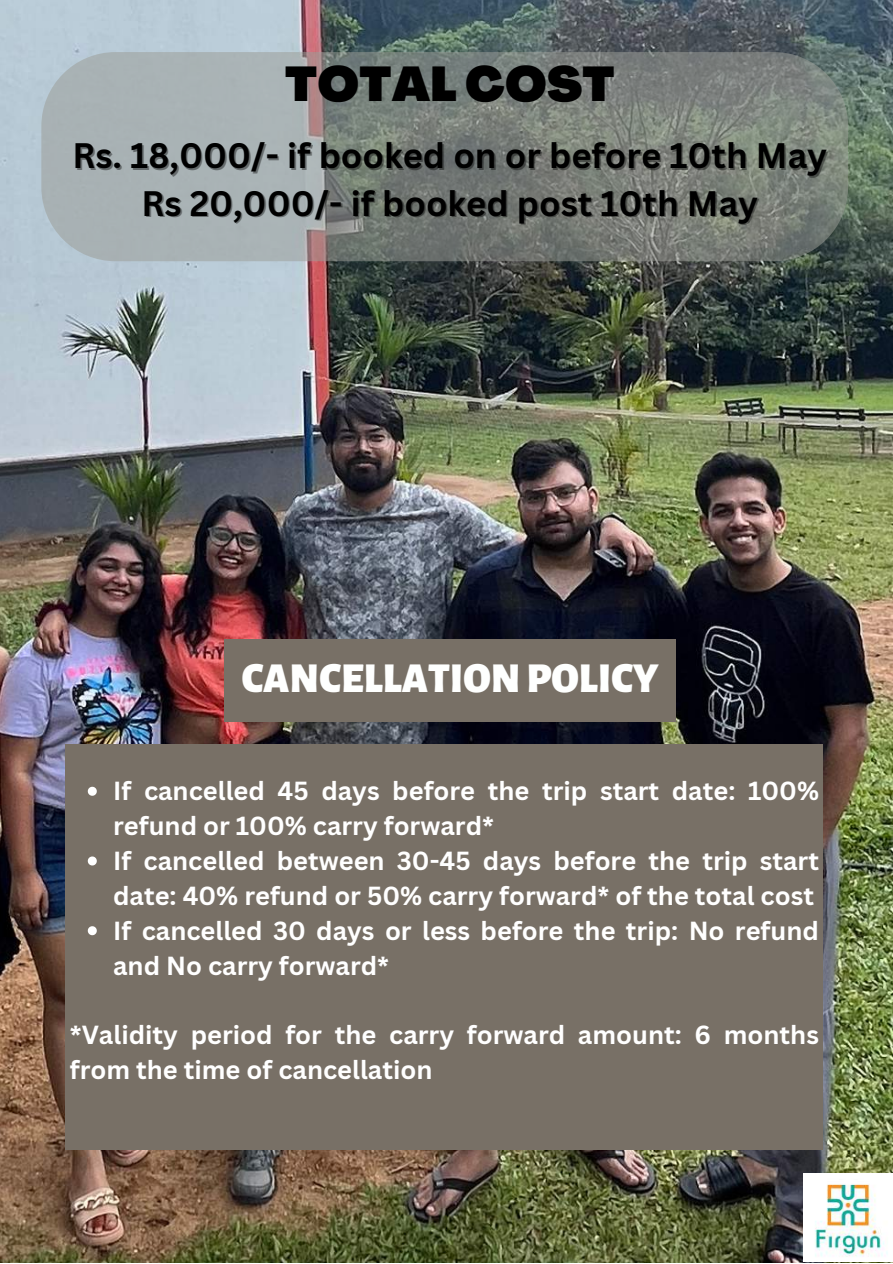
<style>
.page{position:relative;width:893px;height:1264px;background:#fff}
.page>*{position:absolute;margin:0;border:0;box-sizing:border-box;transform-origin:0 0}
.t1{font:900 48px "Agrandir";color:#000}
.t2{font:900 42px "Alegreya Sans SC";color:#fefffe}
.t3{font:700 34.5px/47.2px "Canva Sans";color:#000;text-align:center}
.t4{font:700 25.5px/34.8px "Canva Sans";color:#fff}
</style>
<div class="page">
<img style="left:0;top:0;width:892px;height:1262px">
<img style="left:803px;top:1173px;width:89px;height:88px">
<div style="left:65px;top:744px;width:757px;height:405px;background:#787066"></div>
<svg style="left:88px;top:786px;width:9px;height:9px"></svg>
<svg style="left:88px;top:856px;width:9px;height:9px"></svg>
<svg style="left:88px;top:926px;width:9px;height:9px"></svg>
<div style="left:224px;top:639px;width:451px;height:82px;background:#787066"></div>
<svg style="left:41px;top:52px;width:807px;height:209px;background:#89908d"></svg>
<h1 class="t1" style="left:285px;top:65px;width:331px">TOTAL COST</h1>
<h3 class="t3" style="left:72px;top:131px;width:756px">Rs. 18,000/- if booked on or before 10th May<br>Rs 20,000/- if booked post 10th May</h3>
<h2 class="t2" style="left:242px;top:658px;width:417px">CANCELLATIONPOLICY</h2>
<p class="t4" style="left:113px;top:773px;width:707px">If cancelled 45 days before the trip start date: 100% refund or 100% carry forward*<br>If cancelled between 30-45 days before the trip start date: 40% refund or 50% carry forward* of the total cost If cancelled 30 days or less before the trip: No refund and No carry forward*</p>
<p class="t4" style="left:70px;top:1017px;width:750px">*Validity period for the carry forward amount: 6 months from the time of cancellation</p>
</div>
